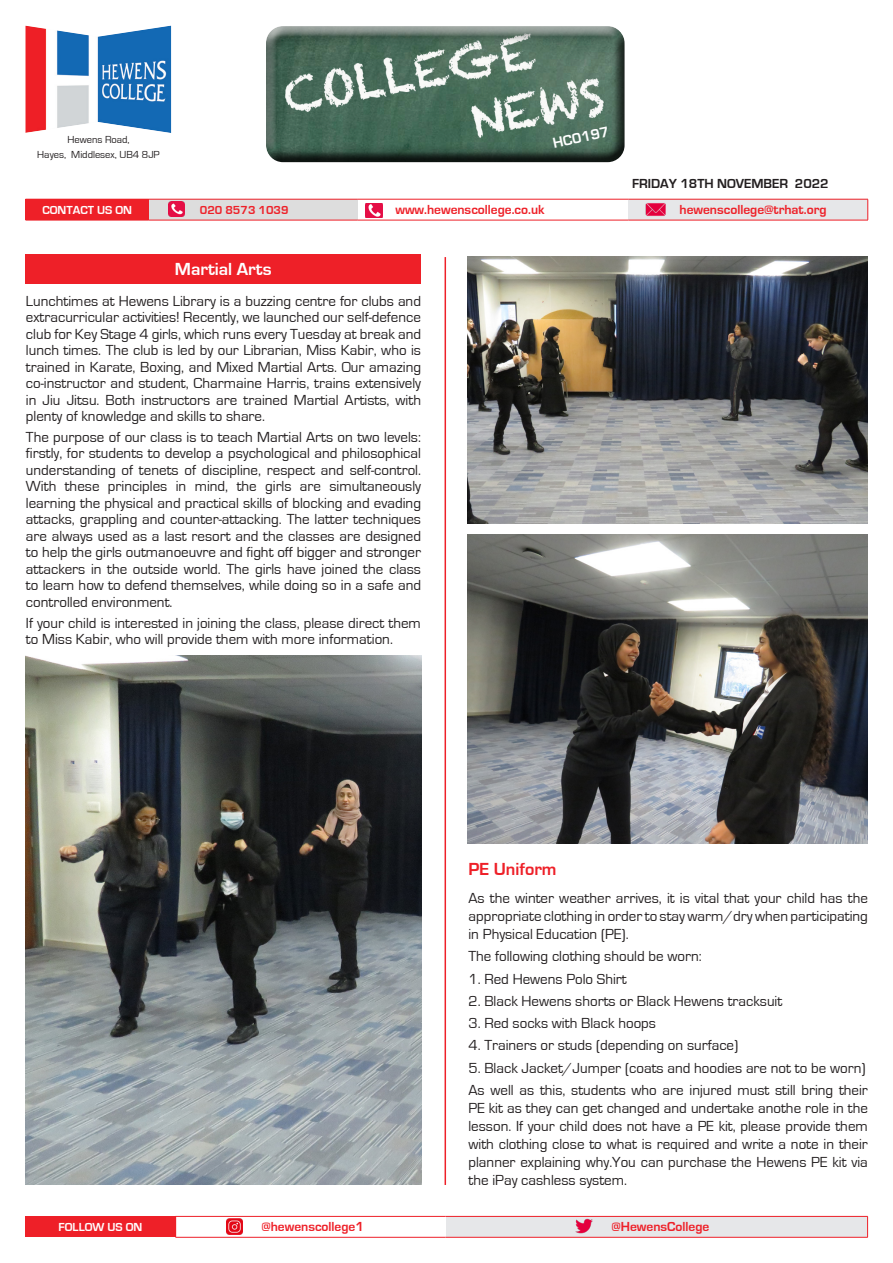
<style>
.page{position:relative;width:893px;height:1263px;background:#fff}
.page>*{position:absolute;margin:0;border:0;box-sizing:border-box;transform-origin:0 0}
.t1{font:700 18px "Eurostile";color:#fff}
.t2{font:700 18px "Eurostile";color:#ee2028}
.t3{font:15px/16.5px "Eurostile";color:#231f20;text-align:justify}
.t4{font:700 15px "Eurostile";color:#fff}
.t5{font:700 13.5px "Eurostile";color:#ee2028}
.t6{font:700 13.5px "Eurostile";color:#231f20}
.t7{font:700 12px "Eurostile";color:#fff}
.t8{font:700 12px "Eurostile";color:#ee2028}
.t9{font:10.5px/15px "Eurostile";color:#231f20;text-align:center}
</style>
<div class="page">
<hr style="left:445px;top:257px;width:1px;height:928px;background:#ee2028">
<div style="left:26px;top:199px;width:123px;height:21px;background:#ee2028"></div>
<div style="left:149px;top:199px;width:208px;height:21px;background:#ddd"></div>
<div style="left:628px;top:199px;width:240px;height:21px;background:#e6e7e9"></div>
<hr style="left:26px;top:220px;width:123px;height:1px;background:#ee2028">
<hr style="left:149px;top:199px;width:208px;height:1px;background:#ee2028">
<hr style="left:149px;top:220px;width:208px;height:1px;background:#ee2028">
<hr style="left:357px;top:199px;width:271px;height:1px;background:#ee2028">
<hr style="left:357px;top:220px;width:271px;height:1px;background:#ee2028">
<hr style="left:628px;top:199px;width:240px;height:1px;background:#ee2028">
<svg style="left:867px;top:199px;width:1px;height:21px"></svg>
<hr style="left:628px;top:220px;width:240px;height:1px;background:#ee2028">
<img style="left:646px;top:203px;width:19px;height:13px">
<img style="left:365px;top:203px;width:17px;height:15px">
<img style="left:168px;top:201px;width:16px;height:16px">
<div style="left:26px;top:1216px;width:150px;height:21px;background:#ee2028"></div>
<div style="left:446px;top:1216px;width:422px;height:21px;background:#e6e7e9"></div>
<hr style="left:175px;top:1216px;width:271px;height:1px;background:#ee2028">
<hr style="left:175px;top:1237px;width:271px;height:1px;background:#ee2028">
<hr style="left:446px;top:1216px;width:422px;height:1px;background:#ee2028">
<svg style="left:867px;top:1216px;width:1px;height:21px"></svg>
<hr style="left:446px;top:1237px;width:422px;height:1px;background:#ee2028">
<img style="left:227px;top:1219px;width:16px;height:15px">
<img style="left:576px;top:1218px;width:17px;height:16px">
<img style="left:26px;top:26px;width:145px;height:107px">
<div style="left:263px;top:23px;width:362px;height:129px;background:#fff;opacity:.75"></div>
<div style="left:263px;top:30px;width:362px;height:133px;background:#231f20;opacity:.75"></div>
<img style="left:468px;top:257px;width:400px;height:266px">
<img style="left:468px;top:535px;width:399px;height:308px">
<div style="left:25px;top:255px;width:396px;height:29px;background:#ee2028"></div>
<img style="left:26px;top:656px;width:396px;height:529px">
<p class="t9" style="left:37px;top:132px;width:124px">Hewens Road,<br>Hayes, Middlesex, UB4 8JP</p>
<p class="t4" style="left:551px;top:135px;width:59px;rotate:-12deg">HC0197</p>
<p class="t6" style="left:632px;top:177px;width:198px">FRIDAY 18TH NOVEMBER 2022</p>
<p class="t7" style="left:42px;top:203px;width:91px">CONTACT US ON</p>
<p class="t8" style="left:200px;top:203px;width:90px">020 8573 1039</p>
<p class="t5" style="left:395px;top:202px;width:151px">www.hewenscollege.co.uk</p>
<p class="t5" style="left:679px;top:202px;width:148px">hewenscollege@trhat.org</p>
<p class="t1" style="left:175px;top:260px;width:98px">Martial Arts</p>
<p class="t3" style="left:26px;top:293px;width:397px">Lunchtimes at Hewens Library is a buzzing centre for clubs and extracurricular activities! Recently, we launched our self-defence club for Key Stage 4 girls, which runs every Tuesday at break and lunch times. The club is led by our Librarian, Miss Kabir, who is trained in Karate, Boxing, and Mixed Martial Arts. Our amazing co-instructor and student, Charmaine Harris, trains extensively in Jiu Jitsu. Both instructors are trained Martial Artists, with plenty of knowledge and skills to share.</p>
<p class="t3" style="left:26px;top:429px;width:397px">The purpose of our class is to teach Martial Arts on two levels: firstly, for students to develop a psychological and philosophical understanding of tenets of discipline, respect and self-control.<br>With these principles in mind, the girls are simultaneously learning the physical and practical skills of blocking and evading attacks, grappling and counter-attacking. The latter techniques are always used as a last resort and the classes are designed to help the girls outmanoeuvre and fight off bigger and stronger attackers in the outside world. The girls have joined the class to learn how to defend themselves, while doing so in a safe and controlled environment.</p>
<p class="t3" style="left:26px;top:615px;width:397px">If your child is interested in joining the class, please direct them to Miss Kabir, who will provide them with more information.</p>
<p class="t2" style="left:468px;top:860px;width:90px">PE Uniform</p>
<p class="t3" style="left:468px;top:889px;width:401px;line-height:18px">As the winter weather arrives, it is vital that your child has the appropriate clothing in order to stay warm/dry when participating in Physical Education (PE).</p>
<p class="t3" style="left:468px;top:948px;width:235px">The following clothing should be worn:</p>
<p class="t3" style="left:468px;top:971px;width:160px">1. Red Hewens Polo Shirt</p>
<p class="t3" style="left:468px;top:993px;width:315px">2. Black Hewens shorts or Black Hewens tracksuit</p>
<p class="t3" style="left:468px;top:1015px;width:189px">3. Red socks with Black hoops</p>
<p class="t3" style="left:468px;top:1037px;width:271px">4. Trainers or studs (depending on surface)</p>
<p class="t3" style="left:468px;top:1060px;width:399px">5. Black Jacket/Jumper (coats and hoodies are not to be worn)</p>
<p class="t3" style="left:468px;top:1081px;width:401px;line-height:18px">As well as this, students who are injured must still bring their PE kit as they can get changed and undertake anothe role in the lesson. If your child does not have a PE kit, please provide them with clothing close to what is required and write a note in their planner explaining why.You can purchase the Hewens PE kit via the iPay cashless system.</p>
<p class="t7" style="left:59px;top:1220px;width:85px">FOLLOW US ON</p>
<p class="t5" style="left:261px;top:1219px;width:104px">@hewenscollege1</p>
<p class="t5" style="left:611px;top:1219px;width:99px">@HewensCollege</p>
</div>
